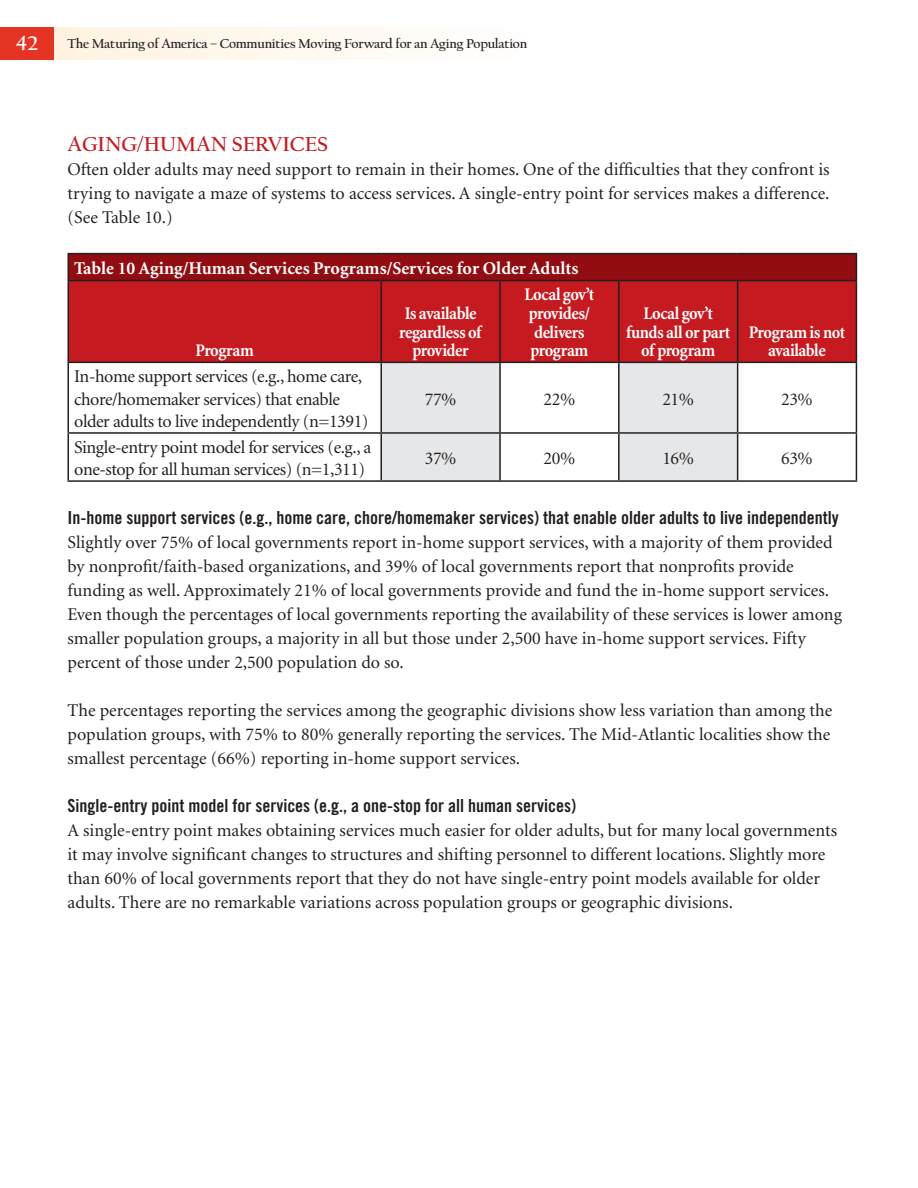
<style>
.page{position:relative;width:918px;height:1188px;background:#fff}
.page>*{position:absolute;margin:0;border:0;box-sizing:border-box;transform-origin:0 0}
.t1{font:700 21px "Californian FB";color:#c51a20}
.t2{font:700 21px "Californian FB";color:#fff}
.t3{font:18px/24px "Minion";color:#231f20;text-align:justify}
.t4{font:18px/22.5px "Minion";letter-spacing:-.025em;color:#231f20}
.t5{font:18px "Trade Gothic Bold Cond Twenty";color:#231f20}
.t6{font:700 condensed 18px/18.8px "Minion";letter-spacing:-.03em;color:#fff;text-align:center}
.t7{font:700 18px "Minion";color:#fff}
.t8{font:700 13.5px "Californian FB";letter-spacing:-.02em;color:#231f20}
</style>
<div class="page">
<div style="left:0;top:27px;width:918px;height:32px;background:linear-gradient(to right,#fef4e4,#fff)"></div>
<div style="left:0;top:27px;width:54px;height:32px;background:#e63424"></div>
<div style="left:68px;top:254px;width:788px;height:27px;background:#910d11"></div>
<div style="left:69px;top:281px;width:787px;height:81px;background:#c51a20"></div>
<svg style="left:382px;top:363px;width:355px;height:117px"></svg>
<hr style="left:68px;top:253px;width:313px;height:1px;background:#231f20">
<svg style="left:68px;top:254px;width:1px;height:26px"></svg>
<hr style="left:381px;top:253px;width:119px;height:1px;background:#231f20">
<hr style="left:500px;top:253px;width:119px;height:1px;background:#231f20">
<hr style="left:619px;top:253px;width:119px;height:1px;background:#231f20">
<hr style="left:738px;top:253px;width:119px;height:1px;background:#231f20">
<svg style="left:856px;top:254px;width:1px;height:26px"></svg>
<hr style="left:68px;top:280px;width:313px;height:1px;background:#231f20">
<hr style="left:68px;top:281px;width:1px;height:81px;background:#231f20">
<hr style="left:381px;top:280px;width:119px;height:1px;background:#231f20">
<hr style="left:380px;top:281px;width:2px;height:81px;background:#231f20">
<hr style="left:500px;top:280px;width:119px;height:1px;background:#231f20">
<hr style="left:499px;top:281px;width:2px;height:81px;background:#231f20">
<hr style="left:619px;top:280px;width:119px;height:1px;background:#231f20">
<hr style="left:618px;top:281px;width:2px;height:81px;background:#231f20">
<hr style="left:738px;top:280px;width:119px;height:1px;background:#231f20">
<hr style="left:737px;top:281px;width:1px;height:81px;background:#231f20">
<hr style="left:856px;top:281px;width:1px;height:81px;background:#231f20">
<hr style="left:68px;top:362px;width:313px;height:1px;background:#231f20">
<hr style="left:68px;top:363px;width:1px;height:69px;background:#231f20">
<hr style="left:381px;top:362px;width:119px;height:1px;background:#231f20">
<hr style="left:380px;top:363px;width:2px;height:69px;background:#231f20">
<hr style="left:500px;top:362px;width:119px;height:1px;background:#231f20">
<hr style="left:499px;top:363px;width:2px;height:69px;background:#231f20">
<hr style="left:619px;top:362px;width:119px;height:1px;background:#231f20">
<hr style="left:618px;top:363px;width:2px;height:69px;background:#231f20">
<hr style="left:738px;top:362px;width:119px;height:1px;background:#231f20">
<hr style="left:737px;top:363px;width:1px;height:69px;background:#231f20">
<hr style="left:856px;top:363px;width:1px;height:69px;background:#231f20">
<hr style="left:68px;top:432px;width:313px;height:2px;background:#231f20">
<hr style="left:68px;top:434px;width:1px;height:46px;background:#231f20">
<hr style="left:381px;top:432px;width:119px;height:2px;background:#231f20">
<hr style="left:380px;top:434px;width:2px;height:46px;background:#231f20">
<hr style="left:500px;top:432px;width:119px;height:2px;background:#231f20">
<hr style="left:499px;top:434px;width:2px;height:46px;background:#231f20">
<hr style="left:619px;top:432px;width:119px;height:2px;background:#231f20">
<hr style="left:618px;top:434px;width:2px;height:46px;background:#231f20">
<hr style="left:738px;top:432px;width:119px;height:2px;background:#231f20">
<hr style="left:737px;top:434px;width:1px;height:46px;background:#231f20">
<hr style="left:856px;top:434px;width:1px;height:46px;background:#231f20">
<hr style="left:68px;top:480px;width:313px;height:2px;background:#231f20">
<hr style="left:381px;top:480px;width:119px;height:2px;background:#231f20">
<hr style="left:500px;top:480px;width:119px;height:2px;background:#231f20">
<hr style="left:619px;top:480px;width:119px;height:2px;background:#231f20">
<hr style="left:738px;top:480px;width:119px;height:2px;background:#231f20">
<p class="t2" style="left:16px;top:33px;width:24px">42</p>
<p class="t8" style="left:68px;top:37px;width:461px">The Maturing of America – Communities Moving Forward for an Aging Population</p>
<p class="t1" style="left:68px;top:133px;width:262px">AGING/HUMAN SERVICES</p>
<p class="t3" style="left:68px;top:158px;width:764px">Often older adults may need support to remain in their homes. One of the difficulties that they confront is trying to navigate a maze of systems to access services. A single-entry point for services makes a difference. (See Table 10.)</p>
<p class="t7" style="left:74px;top:259px;width:506px">Table 10 Aging/Human Services Programs/Services for Older Adults</p>
<p class="t6" style="left:196px;top:341px;width:60px">Program</p>
<p class="t4" style="left:74px;top:366px;width:296px">In-home support services (e.g., home care, chore/homemaker services) that enable older adults to live independently (n=1391)</p>
<p class="t4" style="left:74px;top:436px;width:299px">Single-entry point model for services (e.g., a one-stop for all human services) (n=1,311)</p>
<p class="t6" style="left:399px;top:304px;width:84px">Is available regardless of provider</p>
<p class="t6" style="left:525px;top:285px;width:71px;text-align:left">Local gov’t provides/ delivers program</p>
<p class="t6" style="left:626px;top:304px;width:106px">Local gov’t funds all or part of program</p>
<p class="t6" style="left:749px;top:323px;width:98px">Program is not available</p>
<p class="t3" style="left:425px;top:387px;width:33px">77%</p>
<p class="t3" style="left:544px;top:387px;width:33px">22%</p>
<p class="t3" style="left:662px;top:387px;width:33px">21%</p>
<p class="t3" style="left:781px;top:387px;width:33px">23%</p>
<p class="t3" style="left:425px;top:447px;width:33px">37%</p>
<p class="t3" style="left:544px;top:447px;width:33px">20%</p>
<p class="t3" style="left:662px;top:447px;width:33px">16%</p>
<p class="t3" style="left:781px;top:447px;width:33px">63%</p>
<p class="t5" style="left:67px;top:507px;width:773px">In-home support services (e.g., home care, chore/homemaker services) that enable older adults to live independently</p>
<p class="t3" style="left:67px;top:531px;width:776px;text-align:left">Slightly over 75% of local governments report in-home support services, with a majority of them provided by nonprofit/faith-based organizations, and 39% of local governments report that nonprofits provide funding as well. Approximately 21% of local governments provide and fund the in-home support services.<br>Even though the percentages of local governments reporting the availability of these services is lower among smaller population groups, a majority in all but those under 2,500 have in-home support services. Fifty percent of those under 2,500 population do so.</p>
<p class="t3" style="left:67px;top:699px;width:766px">The percentages reporting the services among the geographic divisions show less variation than among the population groups, with 75% to 80% generally reporting the services. The Mid-Atlantic localities show the smallest percentage (66%) reporting in-home support services.</p>
<p class="t5" style="left:67px;top:794px;width:510px">Single-entry point model for services (e.g., a one-stop for all human services)</p>
<p class="t3" style="left:67px;top:819px;width:771px;text-align:left">A single-entry point makes obtaining services much easier for older adults, but for many local governments it may involve significant changes to structures and shifting personnel to different locations. Slightly more than 60% of local governments report that they do not have single-entry point models available for older adults. There are no remarkable variations across population groups or geographic divisions.</p>
</div>
